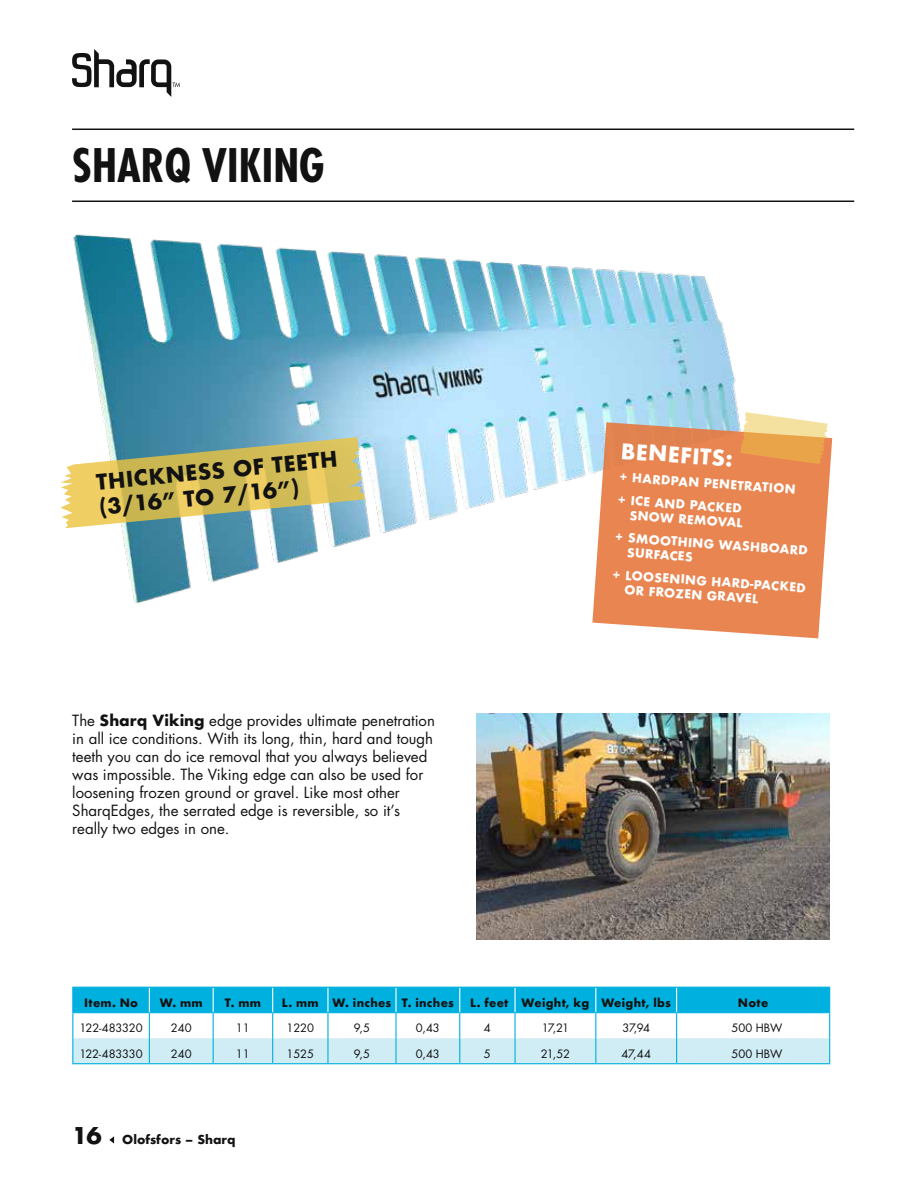
<style>
.page{position:relative;width:918px;height:1188px;background:#fff}
.page>*{position:absolute;margin:0;border:0;box-sizing:border-box;transform-origin:0 0}
.t1{font:700 condensed 45px "Futura";color:#121212}
.t2{font:700 21px/25.3px "Futura";color:#121212}
.t3{font:700 21px "Futura";color:#fff}
.t4{font:15px/18px "Futura";color:#121212}
.t5{font:700 12px/23px "Futura";color:#fff}
.t6{font:700 12px "Futura";color:#121212}
.t7{font:11.25px "Futura";color:#121212}
.t8{font:700 11.25px "Futura";letter-spacing:.025em;color:#121212}
.s1{font-weight:700}
.s2{font-size:22.5px}
</style>
<div class="page">
<svg style="left:109px;top:1136px;width:5px;height:8px"></svg>
<hr style="left:72px;top:201px;width:782px;height:1px;background:#121212">
<hr style="left:72px;top:129px;width:782px;height:1px;background:#121212">
<svg style="left:72px;top:49px;width:108px;height:48px"></svg>
<img style="left:65px;top:234px;width:675px;height:369px">
<svg style="left:72px;top:987px;width:758px;height:77px"></svg>
<svg style="left:592px;top:422px;width:240px;height:216px;background:#e79163"></svg>
<svg style="left:740px;top:412px;width:88px;height:52px;background:#efbe7c"></svg>
<img style="left:476px;top:714px;width:353px;height:226px">
<svg style="left:60px;top:437px;width:305px;height:91px;background:#c1be80"></svg>
<h1 class="t1" style="left:72px;top:136px;width:254px">SHARQ VIKING</h1>
<h2 class="t2" style="left:95px;top:468px;width:243px;rotate:-5deg">THICKNESS OF TEETH (3/16” TO 7/16”)</h2>
<p class="t4" style="left:72px;top:711px;width:364px">The <span class="s1">Sharq Viking</span> edge provides ultimate penetration in all ice conditions. With its long, thin, hard and tough teeth you can do ice removal that you always believed was impossible. The Viking edge can also be used for loosening frozen ground or gravel. Like most other SharqEdges, the serrated edge is reversible, so it’s really two edges in one.</p>
<h2 class="t3" style="left:622px;top:436px;width:113px;rotate:4deg">BENEFITS:</h2>
<p class="t5" style="left:620px;top:465px;width:178px;rotate:4deg">+ HARDPAN PENETRATION + ICE AND PACKED</p>
<p class="t5" style="left:618px;top:503px;width:195px;text-indent:13px;rotate:4deg">SNOW REMOVAL<br>+ SMOOTHING WASHBOARD</p>
<p class="t5" style="left:615px;top:540px;width:195px;text-indent:13px;rotate:4deg">SURFACES<br>+ LOOSENING HARD-PACKED</p>
<p class="t5" style="left:625px;top:578px;width:136px;rotate:4deg">OR FROZEN GRAVEL</p>
<p class="t8" style="left:84px;top:994px;width:56px">Item. No</p>
<p class="t8" style="left:160px;top:994px;width:44px">W. mm</p>
<p class="t8" style="left:225px;top:994px;width:38px">T. mm</p>
<p class="t8" style="left:282px;top:994px;width:174px">L. mm W. inches T. inches</p>
<p class="t8" style="left:470px;top:994px;width:202px">L. feet Weight, kg Weight, lbs</p>
<p class="t8" style="left:738px;top:994px;width:32px">Note</p>
<p class="t7" style="left:80px;top:1020px;width:65px">122-483320</p>
<p class="t7" style="left:171px;top:1020px;width:22px">240</p>
<p class="t7" style="left:236px;top:1020px;width:15px">11</p>
<p class="t7" style="left:286px;top:1020px;width:29px">1220</p>
<p class="t7" style="left:354px;top:1020px;width:18px">9,5</p>
<p class="t7" style="left:416px;top:1020px;width:26px">0,43</p>
<p class="t7" style="left:484px;top:1020px;width:8px">4</p>
<p class="t7" style="left:542px;top:1020px;width:29px">17,21</p>
<p class="t7" style="left:623px;top:1020px;width:29px">37,94</p>
<p class="t7" style="left:732px;top:1020px;width:52px">500 HBW</p>
<p class="t7" style="left:79px;top:1046px;width:65px">122-483330</p>
<p class="t7" style="left:171px;top:1046px;width:22px">240</p>
<p class="t7" style="left:236px;top:1046px;width:15px">11</p>
<p class="t7" style="left:286px;top:1046px;width:29px">1525</p>
<p class="t7" style="left:354px;top:1046px;width:18px">9,5</p>
<p class="t7" style="left:416px;top:1046px;width:26px">0,43</p>
<p class="t7" style="left:484px;top:1046px;width:8px">5</p>
<p class="t7" style="left:541px;top:1046px;width:31px">21,52</p>
<p class="t7" style="left:621px;top:1046px;width:31px">47,44</p>
<p class="t7" style="left:732px;top:1046px;width:52px">500 HBW</p>
<p class="t6" style="left:72px;top:1130px;width:165px"><span class="s2">16</span> Olofsfors – Sharq</p>
</div>
